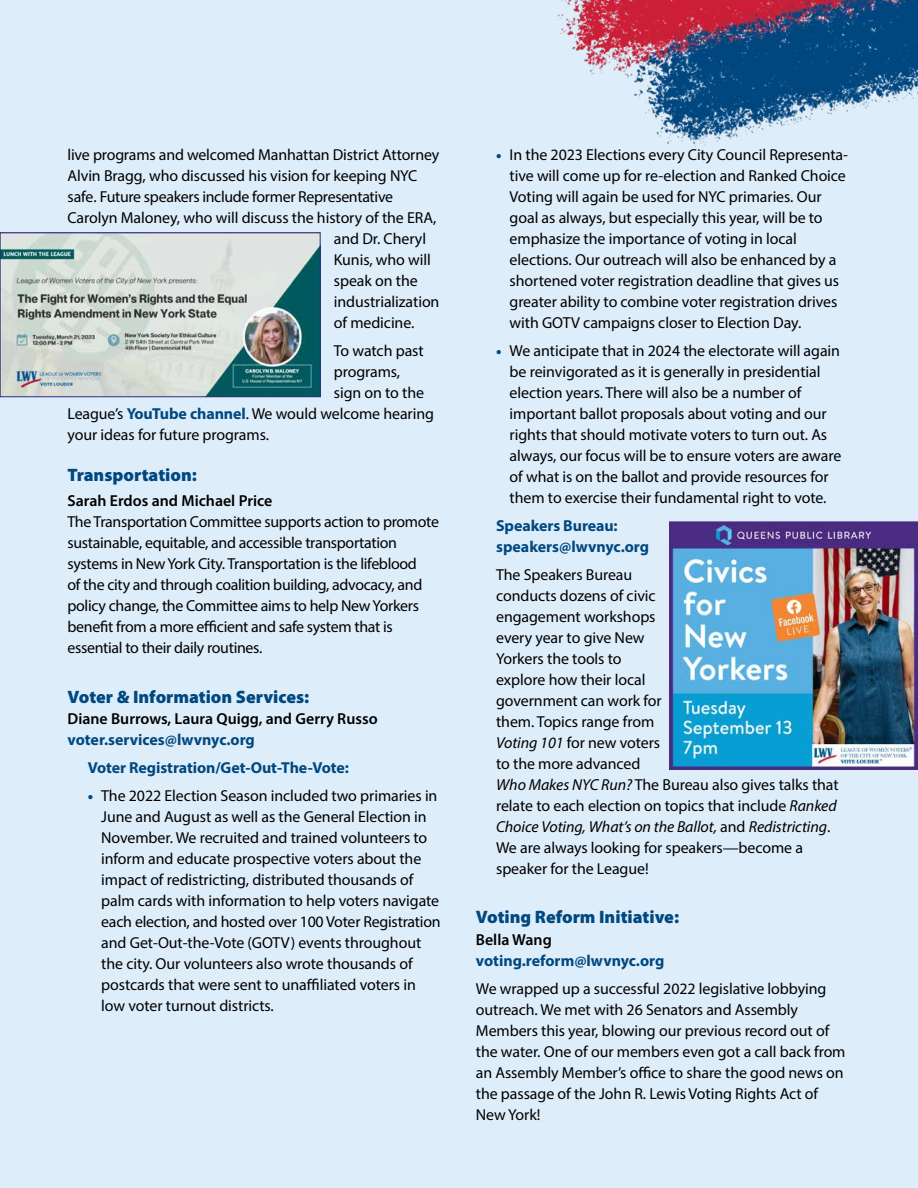
<style>
.page{position:relative;width:918px;height:1188px;background:#deedfa}
.page>*{position:absolute;margin:0;border:0;box-sizing:border-box;transform-origin:0 0}
.t1{font:900 18px "Myriad Pro";color:#004880}
.t2{font:15.9px/21px "Myriad Pro";letter-spacing:-.005em;color:#000}
.t3{font:700 15.9px/27.8px "Myriad Pro";letter-spacing:-.005em;color:#004880}
.t4{font:600 15.9px "Myriad Pro";color:#000}
.s1{font-weight:700;color:#004880}
.s2{font-weight:900;font-size:15px;color:#004880}
.s3{font-style:italic}
</style>
<div class="page">
<img style="left:557px;top:0;width:361px;height:147px">
<img style="left:670px;top:521px;width:248px;height:248px">
<img style="left:2px;top:235px;width:316px;height:160px">
<div style="left:0;top:233px;width:320px;height:164px;border:1px solid #2b2c89"></div>
<p class="t2" style="left:68px;top:144px;width:373px">live programs and welcomed Manhattan District Attorney</p>
<p class="t2" style="left:68px;top:165px;width:351px">Alvin Bragg, who discussed his vision for keeping NYC</p>
<p class="t2" style="left:68px;top:186px;width:327px">safe. Future speakers include former Representative</p>
<p class="t2" style="left:68px;top:207px;width:370px">Carolyn Maloney, who will discuss the history of the ERA,</p>
<p class="t2" style="left:334px;top:228px;width:94px">and Dr. Cheryl</p>
<p class="t2" style="left:334px;top:249px;width:99px">Kunis, who will</p>
<p class="t2" style="left:334px;top:270px;width:85px">speak on the</p>
<p class="t2" style="left:334px;top:291px;width:107px">industrialization</p>
<p class="t2" style="left:334px;top:312px;width:82px">of medicine.</p>
<p class="t2" style="left:334px;top:340px;width:91px">To watch past</p>
<p class="t2" style="left:334px;top:361px;width:68px">programs,</p>
<p class="t2" style="left:334px;top:382px;width:92px">sign on to the</p>
<p class="t2" style="left:68px;top:403px;width:368px">League’s <span class="s1">YouTube channel</span>. We would welcome hearing</p>
<p class="t2" style="left:68px;top:424px;width:203px">your ideas for future programs.</p>
<p class="t1" style="left:68px;top:463px;width:131px">Transportation:</p>
<p class="t4" style="left:68px;top:491px;width:206px">Sarah Erdos and Michael Price</p>
<p class="t2" style="left:68px;top:511px;width:373px">The Transportation Committee supports action to promote sustainable, equitable, and accessible transportation systems in New York City. Transportation is the lifeblood<br>of the city and through coalition building, advocacy, and policy change, the Committee aims to help New Yorkers benefit from a more efficient and safe system that is essential to their daily routines.</p>
<p class="t1" style="left:68px;top:685px;width:243px">Voter &amp; Information Services:</p>
<p class="t4" style="left:68px;top:709px;width:312px">Diane Burrows, Laura Quigg, and Gerry Russo</p>
<p class="t3" style="left:88px;top:726px;width:263px;text-indent:-20px">voter.services@lwvnyc.org<br>Voter Registration/Get-Out-The-Vote:</p>
<p class="t2" style="left:101px;top:785px;width:341px;text-indent:-14px"><span class="s2">•</span> The 2022 Election Season included two primaries in June and August as well as the General Election in November. We recruited and trained volunteers to inform and educate prospective voters about the impact of redistricting, distributed thousands of palm cards with information to help voters navigate each election, and hosted over 100 Voter Registration and Get-Out-the-Vote (GOTV) events throughout the city. Our volunteers also wrote thousands of postcards that were sent to unaffiliated voters in low voter turnout districts.</p>
<p class="t2" style="left:510px;top:144px;width:340px;text-indent:-14px"><span class="s2">•</span> In the 2023 Elections every City Council Representa&shy;tive will come up for re-election and Ranked Choice Voting will again be used for NYC primaries. Our goal as always, but especially this year, will be to emphasize the importance of voting in local elections. Our outreach will also be enhanced by a shortened voter registration deadline that gives us greater ability to combine voter registration drives with GOTV campaigns closer to Election Day.</p>
<p class="t2" style="left:510px;top:340px;width:333px;text-indent:-14px"><span class="s2">•</span> We anticipate that in 2024 the electorate will again be reinvigorated as it is generally in presidential election years. There will also be a number of important ballot proposals about voting and our rights that should motivate voters to turn out. As always, our focus will be to ensure voters are aware of what is on the ballot and provide resources for them to exercise their fundamental right to vote.</p>
<p class="t3" style="left:496px;top:515px;width:155px;line-height:21px">Speakers Bureau: speakers@lwvnyc.org</p>
<p class="t2" style="left:496px;top:564px;width:344px">The Speakers Bureau<br>conducts dozens of civic<br>engagement workshops<br>every year to give New<br>Yorkers the tools to<br>explore how their local<br>government can work for<br>them. Topics range from<br><span class="s3">Voting 101</span> for new voters<br>to the more advanced<br><span class="s3">Who Makes NYC Run?</span> The Bureau also gives talks that relate to each election on topics that include <span class="s3">Ranked<br>Choice Voting, What’s on the Ballot,</span> and <span class="s3">Redistricting</span>.<br>We are always looking for speakers—become a speaker for the League!</p>
<p class="t1" style="left:476px;top:905px;width:205px">Voting Reform Initiative:</p>
<p class="t4" style="left:476px;top:929px;width:77px">Bella Wang</p>
<p class="t3" style="left:476px;top:946px;width:190px">voting.reform@lwvnyc.org</p>
<p class="t2" style="left:476px;top:978px;width:371px">We wrapped up a successful 2022 legislative lobbying outreach. We met with 26 Senators and Assembly Members this year, blowing our previous record out of the water. One of our members even got a call back from an Assembly Member’s office to share the good news on the passage of the John R. Lewis Voting Rights Act of New York!</p>
</div>
